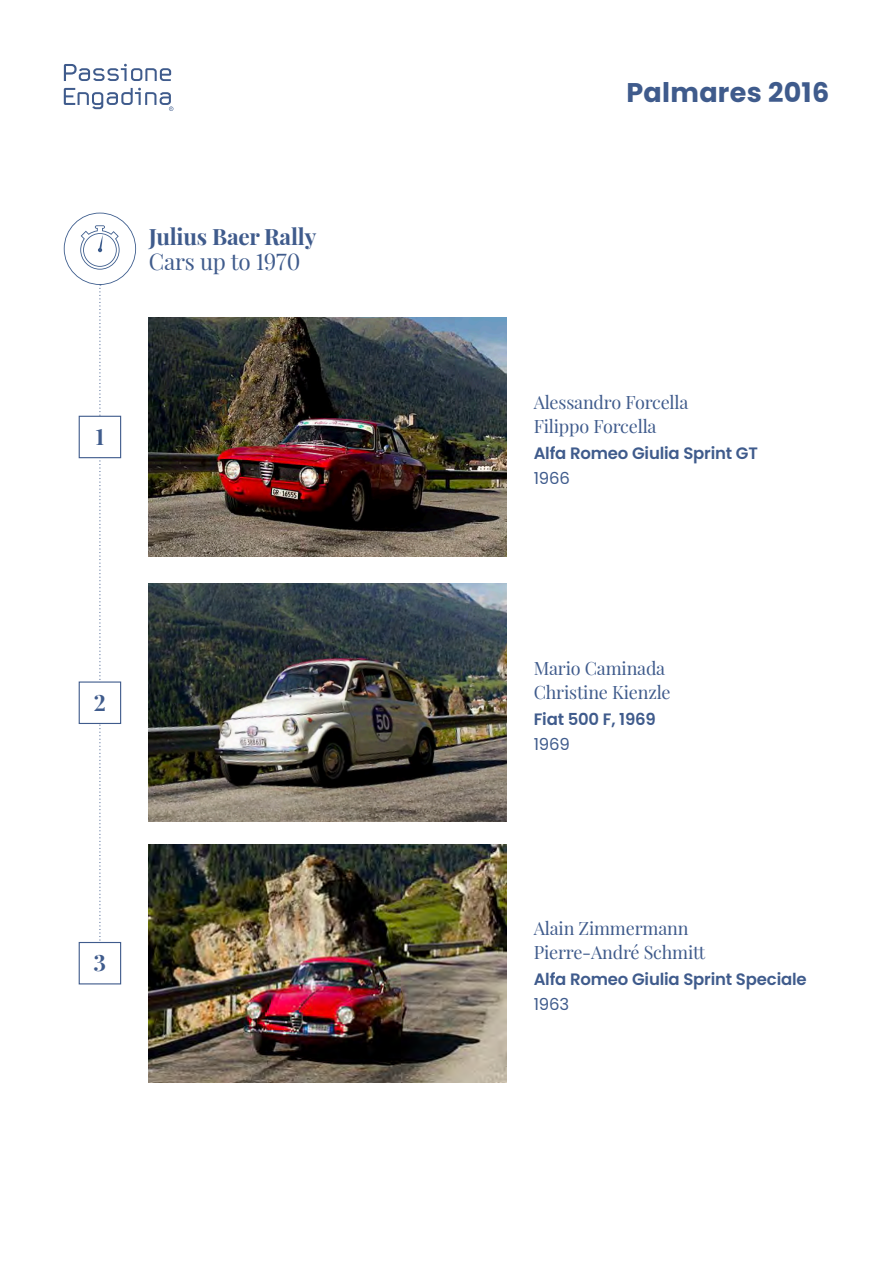
<style>
.page{position:relative;width:893px;height:1263px;background:#fff}
.page>*{position:absolute;margin:0;border:0;box-sizing:border-box;transform-origin:0 0}
.t1{font:700 27px "Poppins";letter-spacing:.01em;color:#3f5b8c}
.t2{font:700 22.5px "Playfair Display";letter-spacing:-.01em;color:#3f5b8c}
.t3{font:22.5px "Playfair Display";letter-spacing:-.01em;color:#3f5b8c}
.t4{font:18px "Playfair Display";letter-spacing:-.01em;color:#3f5b8c}
.t5{font:600 16.5px "Poppins";letter-spacing:-.01em;color:#3f5b8c}
.t6{font:16.5px "Poppins";letter-spacing:-.01em;color:#3f5b8c}
</style>
<div class="page">
<svg style="left:64px;top:213px;width:72px;height:750px"></svg>
<div style="left:79px;top:942px;width:42px;height:42px;background:#fff;border:1px solid #3f5b8c"></div>
<div style="left:79px;top:416px;width:42px;height:42px;background:#fff;border:1px solid #3f5b8c"></div>
<div style="left:79px;top:681px;width:42px;height:43px;background:#fff;border:1px solid #3f5b8c"></div>
<svg style="left:64px;top:64px;width:107px;height:17px"></svg>
<svg style="left:64px;top:88px;width:109px;height:23px"></svg>
<img style="left:149px;top:318px;width:357px;height:238px">
<img style="left:149px;top:584px;width:357px;height:238px">
<img style="left:149px;top:844px;width:357px;height:238px">
<p class="t2" style="left:149px;top:218px;width:169px">Julius Baer Rally</p>
<p class="t3" style="left:149px;top:244px;width:153px">Cars up to 1970</p>
<p class="t2" style="left:96px;top:419px;width:10px">1</p>
<p class="t2" style="left:94px;top:684px;width:14px">2</p>
<p class="t2" style="left:94px;top:945px;width:14px">3</p>
<p class="t1" style="left:626px;top:76px;width:204px">Palmares 2016</p>
<p class="t4" style="left:534px;top:388px;width:156px">Alessandro Forcella</p>
<p class="t4" style="left:534px;top:412px;width:124px">Filippo Forcella</p>
<p class="t5" style="left:534px;top:443px;width:226px">Alfa Romeo Giulia Sprint GT</p>
<p class="t6" style="left:534px;top:469px;width:38px">1966</p>
<p class="t4" style="left:534px;top:654px;width:133px">Mario Caminada</p>
<p class="t4" style="left:534px;top:678px;width:138px">Christine Kienzle</p>
<p class="t5" style="left:534px;top:709px;width:124px">Fiat 500 F, 1969</p>
<p class="t6" style="left:534px;top:735px;width:38px">1969</p>
<p class="t4" style="left:534px;top:915px;width:156px">Alain Zimmermann</p>
<p class="t4" style="left:534px;top:939px;width:173px">Pierre-André Schmitt</p>
<p class="t5" style="left:534px;top:969px;width:275px">Alfa Romeo Giulia Sprint Speciale</p>
<p class="t6" style="left:534px;top:995px;width:37px">1963</p>
</div>
